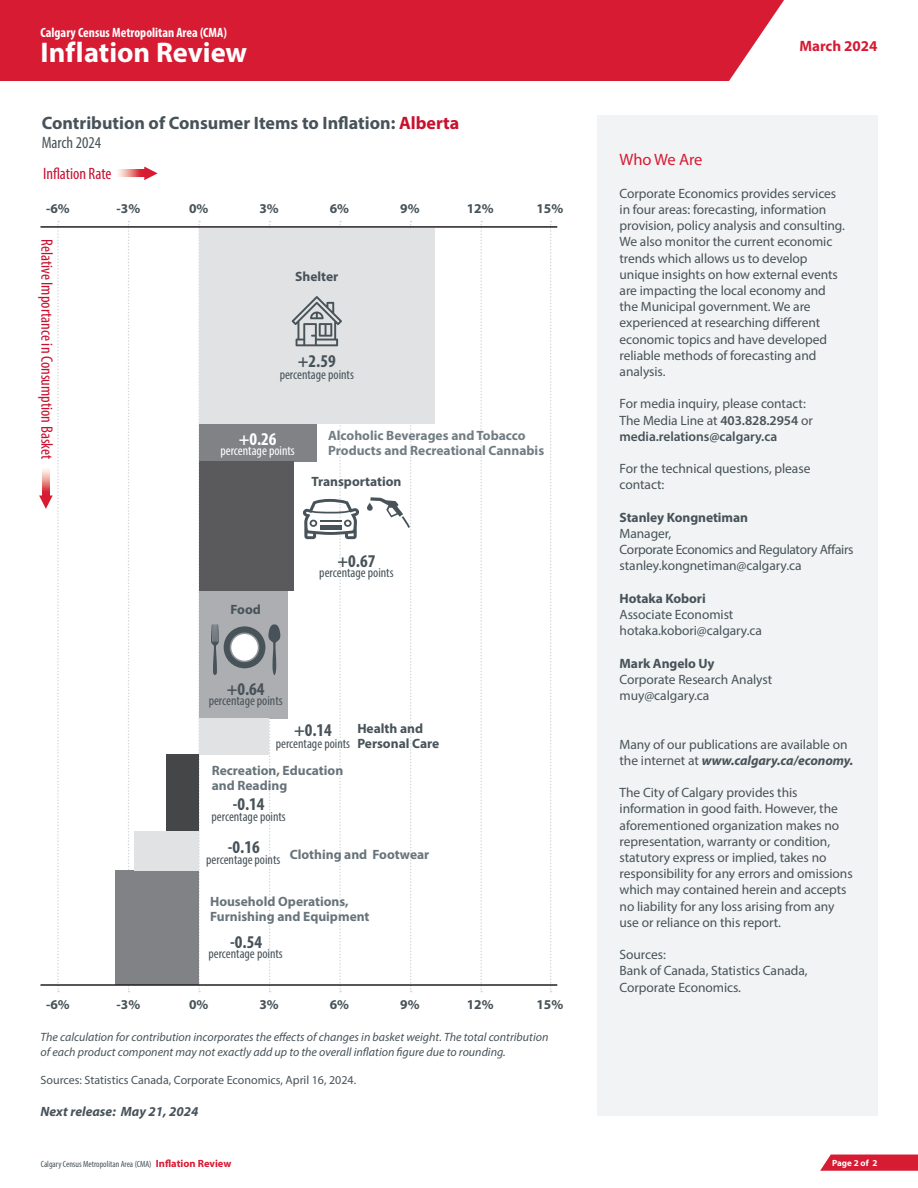
<style>
.page{position:relative;width:918px;height:1188px;background:#fff}
.page>*{position:absolute;margin:0;border:0;box-sizing:border-box;transform-origin:0 0}
.t1{font:700 28.5px "Myriad Pro";color:#fff}
.t2{font:700 18px "Myriad Pro";color:#475359}
.t3{font:700 condensed 18px "Myriad Pro";color:#475359}
.t4{font:700 condensed 18px "Myriad Pro";color:#fff}
.t5{font:condensed 16.5px "Myriad Pro";color:#c8102e}
.t6{font:condensed 16.5px "Myriad Pro";color:#475359}
.t7{font:16.5px "Myriad Pro";letter-spacing:-.01em;color:#d61b33}
.t8{font:700 15px "Myriad Pro";color:#d61b33}
.t9{font:13.5px/16.2px "Myriad Pro";letter-spacing:-.005em;color:#475359}
.t10{font:700 13.5px/15px "Myriad Pro";color:#68747b}
.t11{font:700 13.5px/15px "Myriad Pro";letter-spacing:-.005em;color:#475359}
.t12{font:condensed 13.5px "Myriad Pro";color:#475359}
.t13{font:13.5px "Myriad Pro";letter-spacing:-.025em;color:#475359}
.t14{font:700 condensed 13.5px "Myriad Pro";color:#fff}
.t15{font:600 13.5px "Myriad Pro";letter-spacing:-.005em;color:#475359}
.t16{font:italic 700 13.5px "Myriad Pro";color:#475359}
.t17{font:condensed 13.5px "Myriad Pro";color:#fff}
.t18{font:italic 12px/14.4px "Myriad Pro";color:#475359}
.t19{font:12px "Myriad Pro";color:#475359}
.t20{font:condensed 9px "Myriad Pro";color:#475359}
.t21{font:700 9px "Myriad Pro";color:#fff}
.s1{color:#c8102e}
.s2{font-weight:600}
.s3{font-weight:700;font-style:italic}
.s4{font-weight:700;font-stretch:normal;font-size:10.5px;color:#d61b33}
</style>
<div class="page">
<svg style="left:820px;top:1155px;width:98px;height:16px;background:#d82b41"></svg>
<svg style="left:128px;top:221px;width:2px;height:771px"></svg>
<svg style="left:198px;top:221px;width:2px;height:771px"></svg>
<svg style="left:480px;top:221px;width:2px;height:771px"></svg>
<svg style="left:550px;top:221px;width:2px;height:771px"></svg>
<div style="left:0;top:0;width:784px;height:81px;background:#d61b33"></div>
<div style="left:597px;top:116px;width:281px;height:1000px;background:#f2f3f4"></div>
<svg style="left:144px;top:167px;width:14px;height:13px"></svg>
<svg style="left:118px;top:170px;width:26px;height:7px"></svg>
<svg style="left:39px;top:221px;width:20px;height:771px"></svg>
<svg style="left:42px;top:467px;width:7px;height:29px"></svg>
<div style="left:199px;top:228px;width:236px;height:196px;background:#e1e2e4"></div>
<hr style="left:41px;top:226px;width:516px;height:2px;background:#231f20">
<div style="left:199px;top:424px;width:118px;height:38px;background:#808285"></div>
<div style="left:199px;top:590px;width:89px;height:129px;background:#adaeb2"></div>
<div style="left:224px;top:626px;width:41px;height:42px;background:#475359;border-radius:50%"></div>
<svg style="left:211px;top:624px;width:8px;height:51px"></svg>
<svg style="left:268px;top:221px;width:13px;height:771px"></svg>
<div style="left:231px;top:633px;width:28px;height:28px;background:#fff;border-radius:50%"></div>
<div style="left:230px;top:633px;width:29px;height:29px;border:2px solid #939598;border-radius:50%"></div>
<div style="left:199px;top:718px;width:70px;height:37px;background:#e1e2e4"></div>
<div style="left:199px;top:462px;width:94px;height:129px;background:#5a5a5d"></div>
<svg style="left:292px;top:221px;width:68px;height:771px"></svg>
<svg style="left:370px;top:221px;width:42px;height:771px"></svg>
<svg style="left:367px;top:503px;width:6px;height:8px"></svg>
<div style="left:167px;top:755px;width:32px;height:76px;background:#454647"></div>
<div style="left:115px;top:870px;width:84px;height:114px;background:#808285"></div>
<div style="left:134px;top:831px;width:65px;height:39px;background:#e1e2e4"></div>
<hr style="left:40px;top:984px;width:517px;height:2px;background:#231f20">
<p class="t14" style="left:40px;top:24px;width:188px">Calgary Census Metropolitan Area (CMA)</p>
<p class="t1" style="left:40px;top:34px;width:208px">Inflation Review</p>
<p class="t8" style="left:799px;top:36px;width:80px">March 2024</p>
<p class="t2" style="left:42px;top:111px;width:419px">Contribution of Consumer Items to Inflation: <span class="s1">Alberta</span></p>
<p class="t6" style="left:42px;top:132px;width:61px">March 2024</p>
<p class="t5" style="left:43px;top:164px;width:70px">Inflation Rate</p>
<p class="t11" style="left:46px;top:200px;width:25px">-6%</p>
<p class="t11" style="left:117px;top:200px;width:25px">-3%</p>
<p class="t11" style="left:189px;top:200px;width:21px">0%</p>
<p class="t11" style="left:259px;top:200px;width:21px">3%</p>
<p class="t11" style="left:330px;top:200px;width:21px">6%</p>
<p class="t11" style="left:400px;top:200px;width:21px">9%</p>
<p class="t11" style="left:467px;top:200px;width:28px">12%</p>
<p class="t11" style="left:536px;top:200px;width:28px">15%</p>
<p class="t5" style="left:57px;top:239px;width:222px;rotate:90deg">Relative Importance in Consumption Basket</p>
<p class="t11" style="left:46px;top:996px;width:25px">-6%</p>
<p class="t11" style="left:117px;top:996px;width:25px">-3%</p>
<p class="t11" style="left:295px;top:269px;width:45px">Shelter</p>
<p class="t3" style="left:298px;top:350px;width:39px">+2.59</p>
<p class="t12" style="left:280px;top:367px;width:76px">percentage points</p>
<p class="t10" style="left:328px;top:428px;width:199px">Alcoholic Beverages and Tobacco</p>
<p class="t4" style="left:239px;top:427px;width:39px">+0.26</p>
<p class="t17" style="left:221px;top:443px;width:76px">percentage points</p>
<p class="t10" style="left:328px;top:443px;width:218px">Products and Recreational Cannabis</p>
<p class="t11" style="left:311px;top:473px;width:92px">Transportation</p>
<p class="t11" style="left:230px;top:601px;width:32px">Food</p>
<p class="t3" style="left:227px;top:677px;width:39px">+0.64</p>
<p class="t12" style="left:209px;top:693px;width:76px">percentage points</p>
<p class="t3" style="left:337px;top:550px;width:39px">+0.67</p>
<p class="t12" style="left:319px;top:565px;width:76px">percentage points</p>
<p class="t3" style="left:294px;top:719px;width:39px">+0.14</p>
<p class="t12" style="left:276px;top:735px;width:76px">percentage points</p>
<p class="t10" style="left:212px;top:763px;width:133px">Recreation, Education and Reading</p>
<p class="t3" style="left:233px;top:793px;width:33px">-0.14</p>
<p class="t12" style="left:212px;top:808px;width:76px">percentage points</p>
<p class="t11" style="left:357px;top:721px;width:84px">Health and<br>Personal Care</p>
<p class="t3" style="left:228px;top:836px;width:33px">-0.16</p>
<p class="t12" style="left:206px;top:851px;width:76px">percentage points</p>
<p class="t10" style="left:290px;top:846px;width:141px">Clothing and Footwear</p>
<p class="t10" style="left:210px;top:894px;width:161px">Household Operations,<br>Furnishing and Equipment</p>
<p class="t3" style="left:230px;top:930px;width:33px">-0.54</p>
<p class="t12" style="left:209px;top:946px;width:76px">percentage points</p>
<p class="t11" style="left:189px;top:996px;width:21px">0%</p>
<p class="t11" style="left:259px;top:996px;width:21px">3%</p>
<p class="t11" style="left:330px;top:996px;width:21px">6%</p>
<p class="t11" style="left:400px;top:996px;width:21px">9%</p>
<p class="t11" style="left:467px;top:996px;width:28px">12%</p>
<p class="t11" style="left:536px;top:996px;width:28px">15%</p>
<p class="t18" style="left:40px;top:1030px;width:509px">The calculation for contribution incorporates the effects of changes in basket weight. The total contribution of each product component may not exactly add up to the overall inflation figure due to rounding.</p>
<p class="t19" style="left:40px;top:1073px;width:317px">Sources: Statistics Canada, Corporate Economics, April 16, 2024.</p>
<p class="t16" style="left:40px;top:1103px;width:159px">Next release: May 21, 2024</p>
<p class="t7" style="left:620px;top:150px;width:84px">Who We Are</p>
<p class="t9" style="left:620px;top:185px;width:227px">Corporate Economics provides services in four areas: forecasting, information provision, policy analysis and consulting.<br>We also monitor the current economic trends which allows us to develop unique insights on how external events are impacting the local economy and the Municipal government. We are experienced at researching different economic topics and have developed reliable methods of forecasting and analysis.</p>
<p class="t9" style="left:620px;top:396px;width:188px">For media inquiry, please contact:</p>
<p class="t9" style="left:620px;top:412px;width:195px">The Media Line at <span class="s2">403.828.2954</span> or</p>
<p class="t15" style="left:620px;top:428px;width:159px">media.relations@calgary.ca</p>
<p class="t9" style="left:620px;top:460px;width:192px">For the technical questions, please contact:</p>
<p class="t11" style="left:620px;top:509px;width:130px">Stanley Kongnetiman</p>
<p class="t9" style="left:620px;top:525px;width:53px">Manager,</p>
<p class="t13" style="left:620px;top:541px;width:235px">Corporate Economics and Regulatory Affairs</p>
<p class="t9" style="left:620px;top:558px;width:183px">stanley.kongnetiman@calgary.ca</p>
<p class="t11" style="left:620px;top:590px;width:88px">Hotaka Kobori</p>
<p class="t9" style="left:620px;top:606px;width:115px">Associate Economist</p>
<p class="t9" style="left:620px;top:622px;width:144px">hotaka.kobori@calgary.ca</p>
<p class="t11" style="left:620px;top:655px;width:96px">Mark Angelo Uy</p>
<p class="t9" style="left:620px;top:671px;width:154px">Corporate Research Analyst</p>
<p class="t9" style="left:620px;top:687px;width:91px">muy@calgary.ca</p>
<p class="t9" style="left:620px;top:736px;width:235px">Many of our publications are available on the internet at <span class="s3">www.calgary.ca/economy.</span></p>
<p class="t9" style="left:620px;top:784px;width:235px">The City of Calgary provides this information in good faith. However, the aforementioned organization makes no representation, warranty or condition, statutory express or implied, takes no responsibility for any errors and omissions which may contained herein and accepts no liability for any loss arising from any use or reliance on this report.</p>
<p class="t9" style="left:620px;top:946px;width:48px">Sources:</p>
<p class="t9" style="left:620px;top:963px;width:190px">Bank of Canada, Statistics Canada,<br>Corporate Economics.</p>
<p class="t20" style="left:41px;top:1159px;width:192px">Calgary Census Metropolitan Area (CMA) <span class="s4">Inflation Review</span></p>
<p class="t21" style="left:832px;top:1157px;width:47px">Page 2 of 2</p>
</div>
